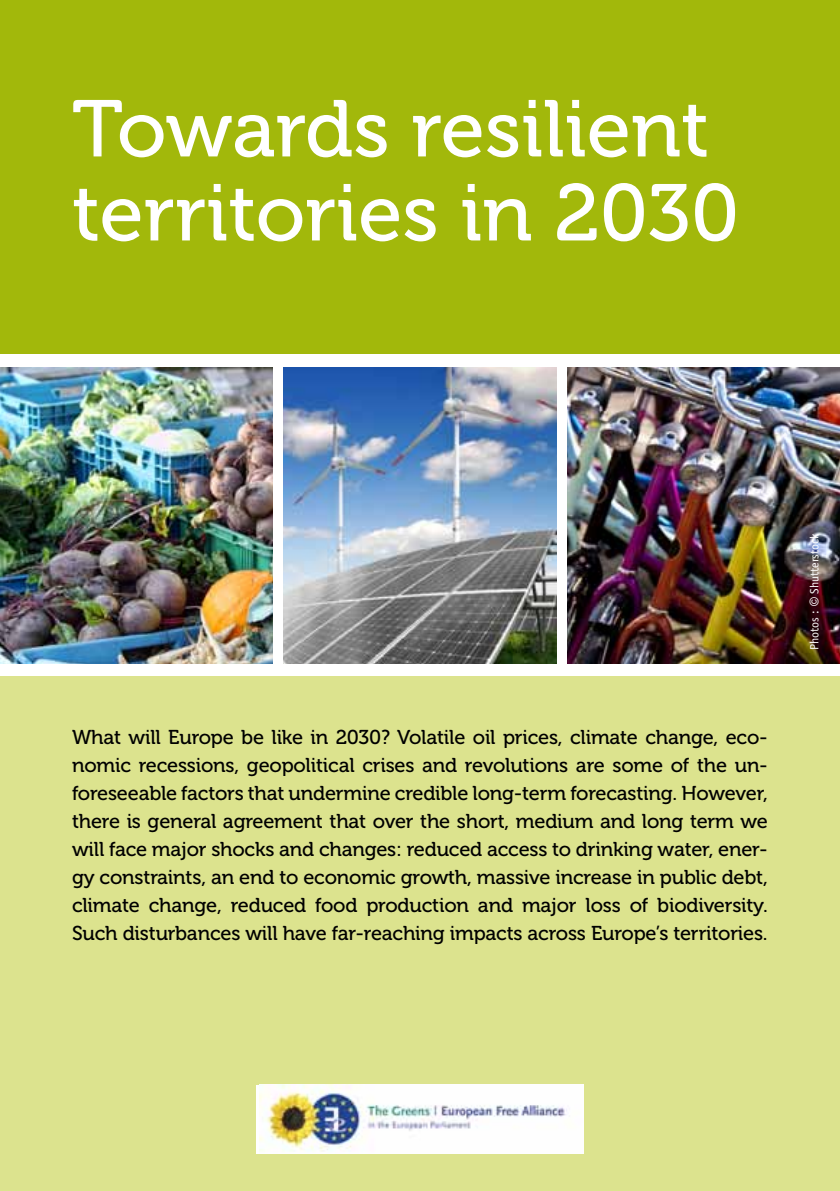
<style>
.page{position:relative;width:840px;height:1191px;background:#fff}
.page>*{position:absolute;margin:0;border:0;box-sizing:border-box;transform-origin:0 0}
.t1{font:80px/84px "Museo 500";color:#fff}
.t2{font:20px/28px "Museo 500";letter-spacing:-.01em;color:#000;text-align:justify}
.t3{font:12px "Officina Sans Std";color:#fff}
.s1{font-family:"Arial"}
</style>
<div class="page">
<div style="left:0;top:556px;width:839px;height:635px;background:#dce38e"></div>
<div style="left:0;top:0;width:839px;height:671px;background:#a2b80b"></div>
<div style="left:0;top:354px;width:839px;height:322px;background:#fff"></div>
<img style="left:0;top:367px;width:272px;height:296px">
<img style="left:567px;top:367px;width:272px;height:296px">
<img style="left:283px;top:367px;width:273px;height:296px">
<img style="left:259px;top:1084px;width:324px;height:69px">
<h1 class="t1" style="left:72px;top:88px;width:668px">Towards resilient territories in 2030</h1>
<p class="t2" style="left:72px;top:723px;width:697px">What will Europe be like in 2030? Volatile oil prices, climate change, eco&shy;nomic recessions, geopolitical crises and revolutions are some of the un&shy;foreseeable factors that undermine credible long-term forecasting. However, there is general agreement that over the short, medium and long term we will face major shocks and changes: reduced access to drinking water, ener&shy;gy constraints, an end to economic growth, massive increase in public debt, climate change, reduced food production and major loss of biodiversity.<br>Such disturbances will have far-reaching impacts across Europe’s territories.</p>
<p class="t3" style="left:807px;top:650px;width:118px;rotate:-90deg">Photos : <span class="s1">©</span> Shutterstock</p>
</div>
